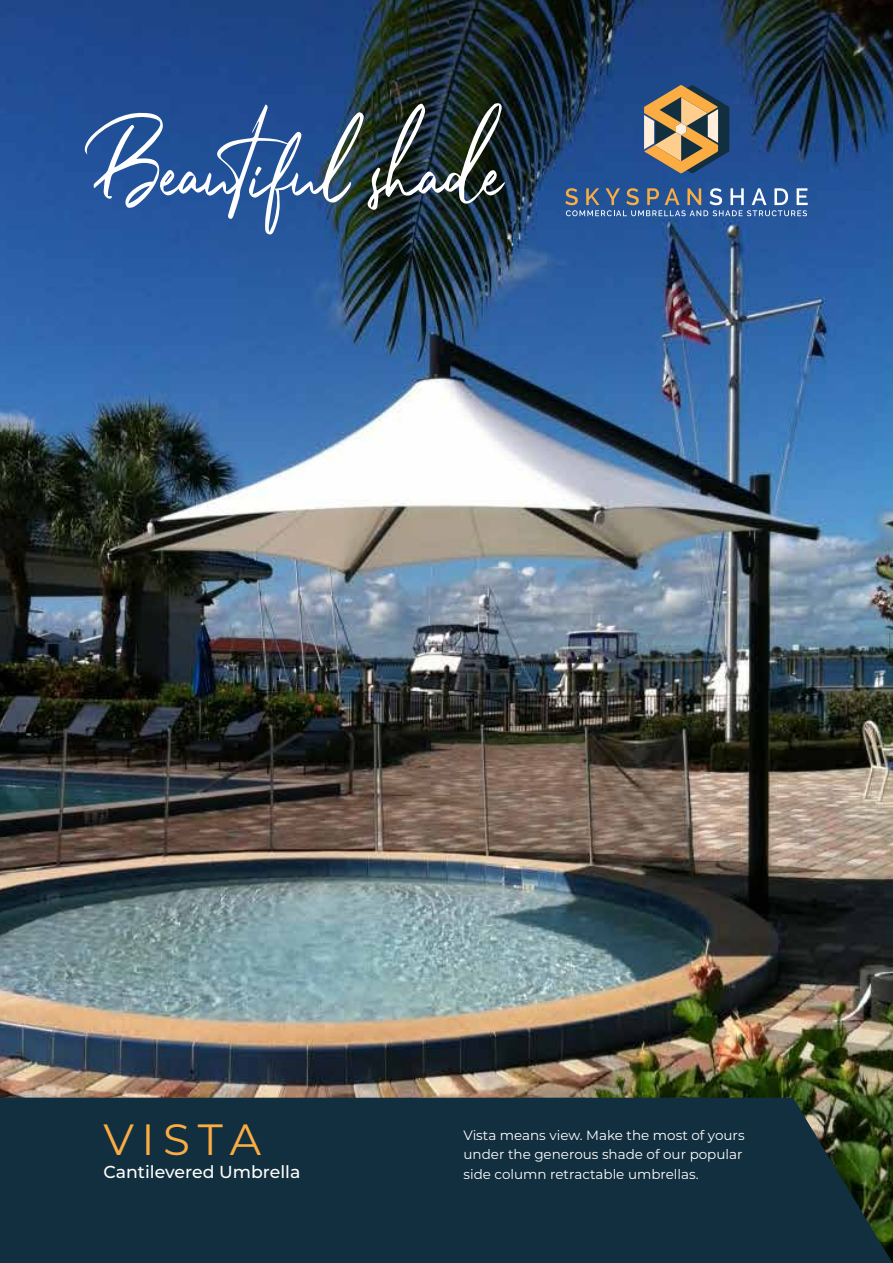
<style>
.page{position:relative;width:893px;height:1263px;background:#fff}
.page>*{position:absolute;margin:0;border:0;box-sizing:border-box;transform-origin:0 0}
.t1{font:43.65px "Montserrat";letter-spacing:.175em;color:#fbac42}
.t2{font:500 17.25px "Montserrat";color:#fff}
.t3{font:13.5px/19.5px "Montserrat";color:#fff}
</style>
<div class="page">
<img style="left:0;top:0;width:893px;height:1263px">
<div style="left:0;top:1098px;width:892px;height:165px;background:#122f3f"></div>
<svg style="left:84px;top:103px;width:421px;height:132px;background:#3e5c82"></svg>
<svg style="left:565px;top:188px;width:243px;height:28px;background:#55739e"></svg>
<svg style="left:644px;top:85px;width:85px;height:88px;background:#897c68"></svg>
<h1 class="t1" style="left:103px;top:1110px;width:159px">VISTA</h1>
<p class="t2" style="left:103px;top:1160px;width:198px">Cantilevered Umbrella</p>
<p class="t3" style="left:463px;top:1124px;width:283px">Vista means view. Make the most of yours under the generous shade of our popular side column retractable umbrellas.</p>
</div>
